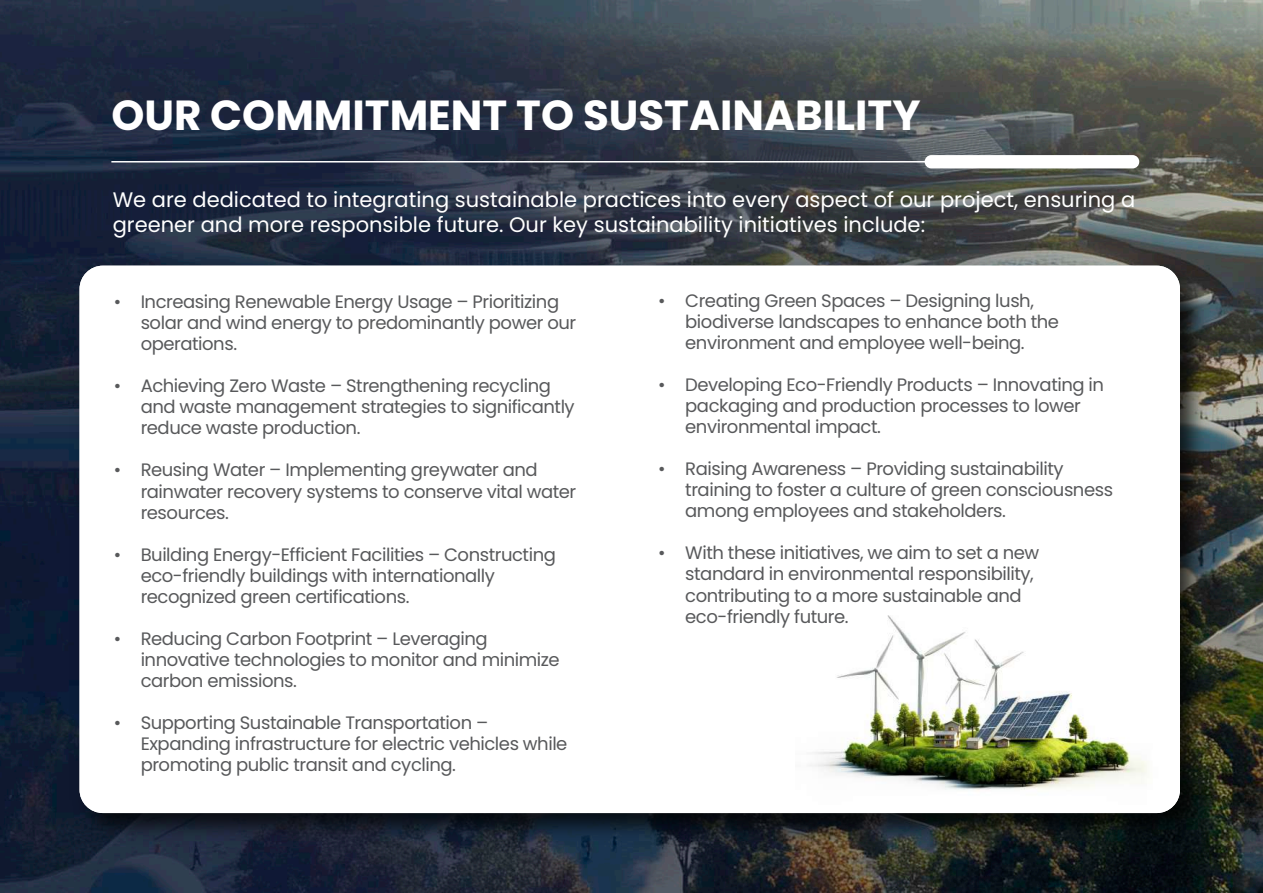
<style>
.page{position:relative;width:1263px;height:893px;background:#fff}
.page>*{position:absolute;margin:0;border:0;box-sizing:border-box;transform-origin:0 0}
.t1{font:700 42px "Poppins";color:#fff}
.t2{font:21px/25.2px "Poppins";color:#fff}
.t3{font:18px/21px "Poppins";letter-spacing:-.025em;color:#58595b}
</style>
<div class="page">
<img style="left:0;top:0;width:1263px;height:893px">
<hr style="left:111px;top:161px;width:840px;height:2px;background:#fff">
<div style="left:925px;top:155px;width:214px;height:13px;background:#fff;border-radius:7px"></div>
<img style="left:66px;top:253px;width:1150px;height:596px">
<div style="left:80px;top:266px;width:1100px;height:547px;background:#fff;border-radius:23px"></div>
<img style="left:809px;top:615px;width:338px;height:176px">
<h1 class="t1" style="left:111px;top:91px;width:811px">OUR COMMITMENT TO SUSTAINABILITY</h1>
<p class="t2" style="left:113px;top:187px;width:1024px">We are dedicated to integrating sustainable practices into every aspect of our project, ensuring a greener and more responsible future. Our key sustainability initiatives include:</p>
<p class="t3" style="left:141px;top:292px;width:437px;text-indent:-27px">• Increasing Renewable Energy Usage – Prioritizing solar and wind energy to predominantly power our operations.</p>
<p class="t3" style="left:141px;top:376px;width:436px;text-indent:-27px">• Achieving Zero Waste – Strengthening recycling and waste management strategies to significantly reduce waste production.</p>
<p class="t3" style="left:141px;top:460px;width:437px;text-indent:-27px">• Reusing Water – Implementing greywater and rainwater recovery systems to conserve vital water resources.</p>
<p class="t3" style="left:141px;top:544px;width:417px;text-indent:-27px">• Building Energy-Efficient Facilities – Constructing eco-friendly buildings with internationally recognized green certifications.</p>
<p class="t3" style="left:141px;top:628px;width:421px;text-indent:-27px">• Reducing Carbon Footprint – Leveraging innovative technologies to monitor and minimize carbon emissions.</p>
<p class="t3" style="left:141px;top:712px;width:428px;text-indent:-27px">• Supporting Sustainable Transportation –<br>Expanding infrastructure for electric vehicles while promoting public transit and cycling.</p>
<p class="t3" style="left:685px;top:291px;width:375px;text-indent:-27px">• Creating Green Spaces – Designing lush, biodiverse landscapes to enhance both the environment and employee well-being.</p>
<p class="t3" style="left:685px;top:375px;width:420px;text-indent:-27px">• Developing Eco-Friendly Products – Innovating in packaging and production processes to lower environmental impact.</p>
<p class="t3" style="left:685px;top:459px;width:429px;text-indent:-27px">• Raising Awareness – Providing sustainability training to foster a culture of green consciousness among employees and stakeholders.</p>
<p class="t3" style="left:685px;top:543px;width:355px;text-indent:-27px">• With these initiatives, we aim to set a new standard in environmental responsibility, contributing to a more sustainable and eco-friendly future.</p>
</div>
